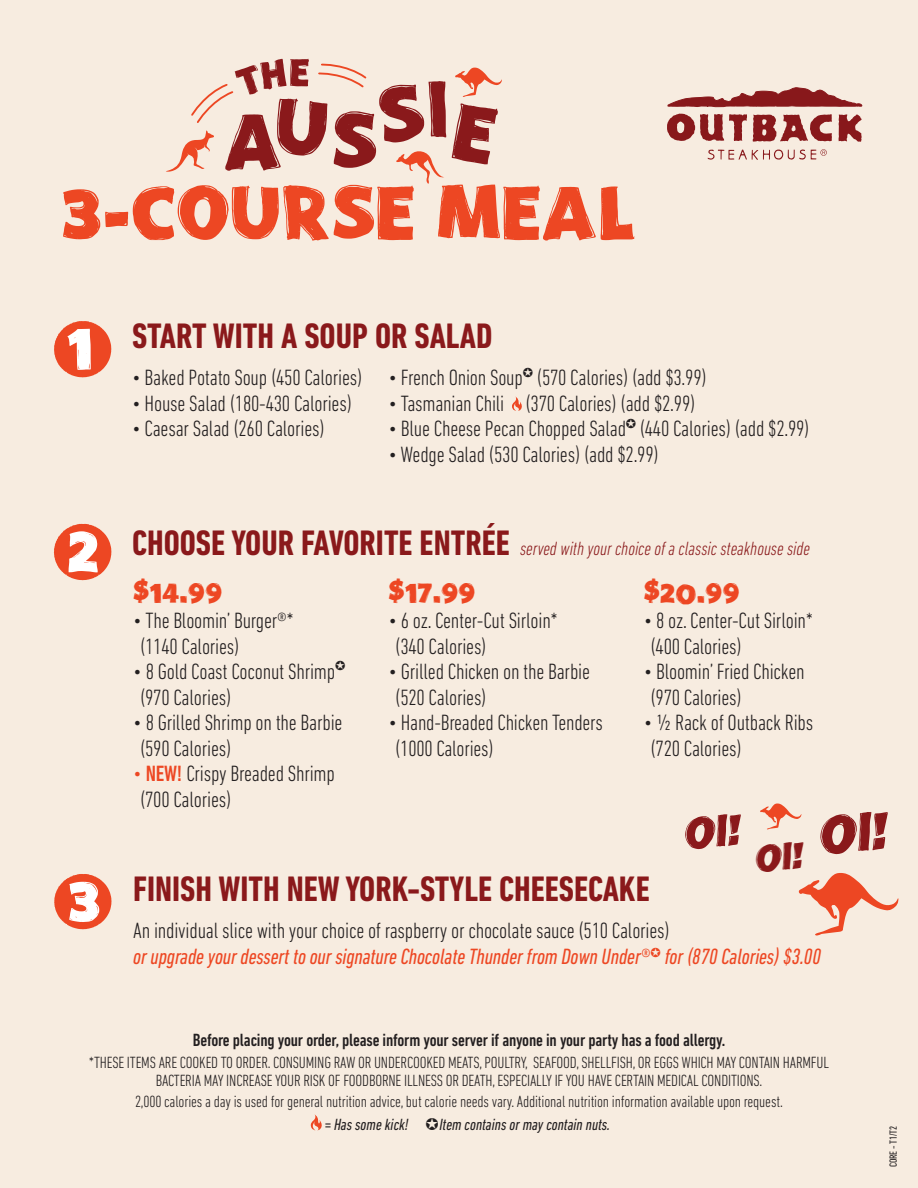
<style>
.page{position:relative;width:918px;height:1188px;background:#f7ece0}
.page>*{position:absolute;margin:0;border:0;box-sizing:border-box;transform-origin:0 0}
.t1{font:82.2px "Big Bloke 2 Full";color:#8a191b}
.t2{font:78.3px "Big Bloke 2 Full";color:#ed4723}
.t3{font:italic 39.45px "Big Bloke 2 Full";color:#8a191b}
.t4{font:700 condensed 36px "DIN Next LT Pro";color:#8a191b}
.t5{font:30px "Big Bloke 2 Full";color:#ed4723}
.t6{font:300 condensed 22.5px/25.5px "DIN Next LT Pro";letter-spacing:-.01em;color:#231f20}
.t7{font:italic condensed 22.5px "DIN Next LT Pro";letter-spacing:-.01em;color:#ed4723}
.t8{font:italic 300 condensed 19.5px "DIN Next LT Pro";letter-spacing:-.005em;color:#8a191b}
.t9{font:500 condensed 18px "DIN Next LT Pro";letter-spacing:-.01em;color:#231f20}
.t10{font:300 condensed 16.5px/18px "DIN Next LT Pro";letter-spacing:-.01em;color:#231f20;text-align:center}
.t11{font:italic condensed 16.5px "DIN Next LT Pro";color:#231f20}
.t12{font:condensed 10.5px "DIN Next LT Pro";letter-spacing:-.01em;color:#231f20}
.s1{font-weight:700;font-style:normal;font-size:36px}
.s2{color:#ed4723}
.s3{font-weight:500;color:#ed4723}
</style>
<div class="page">
<svg style="left:760px;top:804px;width:41px;height:25px"></svg>
<svg style="left:799px;top:873px;width:99px;height:62px"></svg>
<svg style="left:708px;top:149px;width:119px;height:11px"></svg>
<svg style="left:667px;top:114px;width:195px;height:28px"></svg>
<svg style="left:667px;top:88px;width:195px;height:19px"></svg>
<svg style="left:54px;top:321px;width:57px;height:56px"></svg>
<svg style="left:54px;top:524px;width:57px;height:56px"></svg>
<svg style="left:54px;top:874px;width:58px;height:55px"></svg>
<svg style="left:512px;top:397px;width:10px;height:14px"></svg>
<svg style="left:310px;top:1114px;width:12px;height:16px"></svg>
<svg style="left:166px;top:59px;width:201px;height:113px"></svg>
<svg style="left:396px;top:151px;width:48px;height:33px"></svg>
<svg style="left:455px;top:68px;width:47px;height:29px"></svg>
<h1 class="t1" style="left:224px;top:91px;width:60px">A</h1>
<h1 class="t1" style="left:331px;top:90px;width:49px">S</h1>
<h1 class="t1" style="left:428px;top:58px;width:23px">I</h1>
<h2 class="t2" style="left:61px;top:164px;width:576px">3-COURSE MEAL</h2>
<h3 class="t4" style="left:132px;top:315px;width:362px">START WITH A SOUP OR SALAD</h3>
<p class="t6" style="left:132px;top:365px;width:232px">• Baked Potato Soup (450 Calories)</p>
<p class="t6" style="left:132px;top:390px;width:221px">• House Salad (180-430 Calories)</p>
<p class="t6" style="left:132px;top:416px;width:194px">• Caesar Salad (260 Calories)</p>
<p class="t6" style="left:388px;top:365px;width:320px">• French Onion Soup (570 Calories) (add $3.99)</p>
<p class="t6" style="left:388px;top:390px;width:309px">• Tasmanian Chili (370 Calories) (add $2.99)</p>
<p class="t6" style="left:388px;top:416px;width:423px">• Blue Cheese Pecan Chopped Salad (440 Calories) (add $2.99)</p>
<p class="t6" style="left:388px;top:441px;width:272px">• Wedge Salad (530 Calories) (add $2.99)</p>
<p class="t8" style="left:132px;top:538px;width:679px"><span class="s1">CHOOSE YOUR FAVORITE ENTRÉE</span> served with your choice of a classic steakhouse side</p>
<h3 class="t5" style="left:133px;top:574px;width:91px">$14.99</h3>
<p class="t6" style="left:140px;top:608px;width:155px;text-indent:-7px">• The Bloomin’ Burger®* (1140 Calories)</p>
<p class="t6" style="left:133px;top:659px;width:204px">• 8 Gold Coast Coconut Shrimp (970 Calories)</p>
<p class="t6" style="left:140px;top:710px;width:204px;text-indent:-7px">• 8 Grilled Shrimp on the Barbie (590 Calories)</p>
<p class="t6" style="left:140px;top:761px;width:196px;text-indent:-7px"><span class="s2">•</span> <span class="s3">NEW!</span> Crispy Breaded Shrimp (700 Calories)</p>
<h3 class="t5" style="left:388px;top:574px;width:89px">$17.99</h3>
<p class="t6" style="left:395px;top:608px;width:164px;text-indent:-7px">• 6 oz. Center-Cut Sirloin* (340 Calories)</p>
<p class="t6" style="left:395px;top:659px;width:196px;text-indent:-7px">• Grilled Chicken on the Barbie (520 Calories)</p>
<p class="t6" style="left:395px;top:710px;width:209px;text-indent:-7px">• Hand-Breaded Chicken Tenders (1000 Calories)</p>
<h3 class="t5" style="left:644px;top:574px;width:97px">$20.99</h3>
<p class="t6" style="left:650px;top:608px;width:164px;text-indent:-7px">• 8 oz. Center-Cut Sirloin* (400 Calories)</p>
<p class="t6" style="left:650px;top:659px;width:156px;text-indent:-7px">• Bloomin’ Fried Chicken (970 Calories)</p>
<p class="t6" style="left:650px;top:710px;width:164px;text-indent:-7px">• ½ Rack of Outback Ribs (720 Calories)</p>
<h3 class="t3" style="left:750px;top:835px;width:135px;rotate:-6deg">OI! <sup>OI!</sup></h3>
<h3 class="t4" style="left:133px;top:868px;width:518px">FINISH WITH NEW YORK-STYLE CHEESECAKE</h3>
<p class="t6" style="left:133px;top:918px;width:538px">An individual slice with your choice of raspberry or chocolate sauce (510 Calories)</p>
<p class="t7" style="left:133px;top:944px;width:689px">or upgrade your dessert to our signature Chocolate Thunder from Down Under® for (870 Calories) $3.00</p>
<p class="t9" style="left:193px;top:1030px;width:534px">Before placing your order, please inform your server if anyone in your party has a food allergy.</p>
<p class="t10" style="left:89px;top:1053px;width:742px">*THESE ITEMS ARE COOKED TO ORDER. CONSUMING RAW OR UNDERCOOKED MEATS, POULTRY, SEAFOOD, SHELLFISH, OR EGGS WHICH MAY CONTAIN HARMFUL<br>BACTERIA MAY INCREASE YOUR RISK OF FOODBORNE ILLNESS OR DEATH, ESPECIALLY IF YOU HAVE CERTAIN MEDICAL CONDITIONS.</p>
<p class="t10" style="left:135px;top:1092px;width:649px">2,000 calories a day is used for general nutrition advice, but calorie needs vary. Additional nutrition information available upon request.</p>
<p class="t11" style="left:325px;top:1115px;width:85px">= Has some kick!</p>
<p class="t11" style="left:440px;top:1115px;width:172px">Item contains or may contain nuts.</p>
<p class="t12" style="left:887px;top:1167px;width:43px;rotate:-90deg">CORE - T1/T2</p>
</div>
